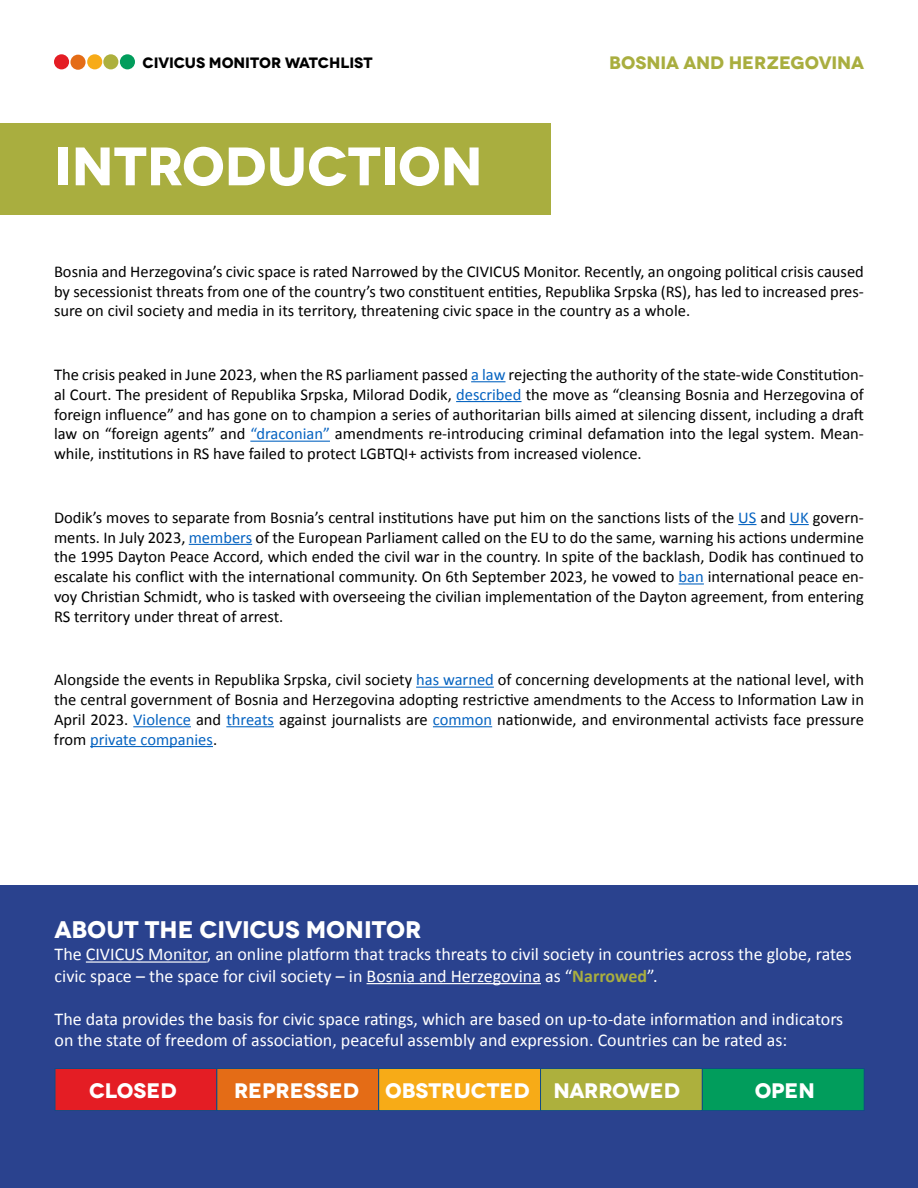
<style>
.page{position:relative;width:918px;height:1188px;background:#fff}
.page>*{position:absolute;margin:0;border:0;box-sizing:border-box;transform-origin:0 0}
.t1{font:700 54px "Novecentowide";color:#fff}
.t2{font:700 24px "Novecentowide";letter-spacing:-.01em;color:#fff}
.t3{font:700 21px "Novecentowide";color:#fff}
.t4{font:18px/21.6px "Calibri";color:#fff}
.t5{font:700 18px "Novecentowide";color:#a9ae3f}
.t6{font:16.5px/19.8px "Calibri";color:#000;text-align:justify}
.t7{font:700 15px "Novecentowide";letter-spacing:-.01em;color:#000}
.s1{color:#0563c1}
.s2{font-weight:700;color:#a9ae3f}
</style>
<div class="page">
<div style="left:54px;top:54px;width:15px;height:15px;background:#e41d24;border-radius:50%"></div>
<div style="left:70px;top:55px;width:16px;height:15px;background:#e46c16;border-radius:50%"></div>
<div style="left:87px;top:54px;width:15px;height:15px;background:#f7ab17;border-radius:50%"></div>
<div style="left:103px;top:54px;width:15px;height:15px;background:#adb03d;border-radius:50%"></div>
<div style="left:120px;top:54px;width:15px;height:15px;background:#019d5c;border-radius:50%"></div>
<div style="left:0;top:886px;width:918px;height:302px;background:#2a428e"></div>
<div style="left:1px;top:124px;width:550px;height:91px;background:#a9ae3f"></div>
<hr style="left:471px;top:381px;width:35px;height:1px;background:#0563c1">
<hr style="left:456px;top:401px;width:66px;height:1px;background:#0563c1">
<hr style="left:250px;top:441px;width:80px;height:1px;background:#0563c1">
<svg style="left:738px;top:524px;width:18px;height:1px"></svg>
<svg style="left:790px;top:524px;width:19px;height:1px"></svg>
<hr style="left:189px;top:544px;width:63px;height:1px;background:#0563c1">
<hr style="left:679px;top:583px;width:25px;height:2px;background:#0563c1">
<hr style="left:416px;top:687px;width:78px;height:1px;background:#0563c1">
<hr style="left:133px;top:726px;width:58px;height:1px;background:#0563c1">
<hr style="left:226px;top:726px;width:48px;height:1px;background:#0563c1">
<hr style="left:433px;top:726px;width:59px;height:1px;background:#0563c1">
<hr style="left:90px;top:746px;width:123px;height:1px;background:#0563c1">
<hr style="left:86px;top:961px;width:121px;height:2px;background:#fff">
<hr style="left:367px;top:983px;width:174px;height:1px;background:#fff">
<div style="left:55px;top:1068px;width:162px;height:43px;background:#e41d24"></div>
<div style="left:55px;top:1068px;width:162px;height:43px;border:1px solid #114c85"></div>
<div style="left:217px;top:1068px;width:162px;height:43px;background:#e46c16"></div>
<div style="left:216px;top:1068px;width:163px;height:43px;border:1px solid #114c85"></div>
<div style="left:379px;top:1068px;width:162px;height:43px;background:#f7ab17"></div>
<div style="left:378px;top:1068px;width:163px;height:43px;border:1px solid #114c85"></div>
<div style="left:541px;top:1068px;width:161px;height:43px;background:#adb03d"></div>
<div style="left:540px;top:1068px;width:163px;height:43px;border:1px solid #114c85"></div>
<div style="left:702px;top:1068px;width:162px;height:43px;background:#019d5c"></div>
<div style="left:702px;top:1068px;width:163px;height:43px;border:1px solid #114c85"></div>
<p class="t7" style="left:143px;top:54px;width:232px">CIVICUS MONITOR WATCHLIST</p>
<p class="t5" style="left:609px;top:52px;width:256px">BOSNIA AND HERZEGOVINA</p>
<h1 class="t1" style="left:54px;top:133px;width:430px">INTRODUCTION</h1>
<p class="t6" style="left:54px;top:261px;width:811px">Bosnia and Herzegovina’s civic space is rated Narrowed by the CIVICUS Monitor. Recently, an ongoing political crisis caused by secessionist threats from one of the country’s two constituent entities, Republika Srpska (RS), has led to increased pres&shy;sure on civil society and media in its territory, threatening civic space in the country as a whole.</p>
<p class="t6" style="left:54px;top:365px;width:812px">The crisis peaked in June 2023, when the RS parliament passed <span class="s1">a law</span> rejecting the authority of the state-wide Constitution&shy;al Court. The president of Republika Srpska, Milorad Dodik, <span class="s1">described</span> the move as “cleansing Bosnia and Herzegovina of foreign influence” and has gone on to champion a series of authoritarian bills aimed at silencing dissent, including a draft law on “foreign agents” and <span class="s1">“draconian”</span> amendments re-introducing criminal defamation into the legal system. Mean&shy;while, institutions in RS have failed to protect LGBTQI+ activists from increased violence.</p>
<p class="t6" style="left:54px;top:507px;width:812px">Dodik’s moves to separate from Bosnia’s central institutions have put him on the sanctions lists of the <span class="s1">US</span> and <span class="s1">UK</span> govern&shy;ments. In July 2023, <span class="s1">members</span> of the European Parliament called on the EU to do the same, warning his actions undermine the 1995 Dayton Peace Accord, which ended the civil war in the country. In spite of the backlash, Dodik has continued to escalate his conflict with the international community. On 6th September 2023, he vowed to <span class="s1">ban</span> international peace en&shy;voy Christian Schmidt, who is tasked with overseeing the civilian implementation of the Dayton agreement, from entering RS territory under threat of arrest.</p>
<p class="t6" style="left:54px;top:670px;width:812px">Alongside the events in Republika Srpska, civil society <span class="s1">has warned</span> of concerning developments at the national level, with the central government of Bosnia and Herzegovina adopting restrictive amendments to the Access to Information Law in April 2023. <span class="s1">Violence</span> and <span class="s1">threats</span> against journalists are <span class="s1">common</span> nationwide, and environmental activists face pressure from <span class="s1">private companies</span>.</p>
<h2 class="t2" style="left:55px;top:915px;width:368px">ABOUT THE CIVICUS MONITOR</h2>
<p class="t4" style="left:55px;top:943px;width:799px">The CIVICUS Monitor, an online platform that tracks threats to civil society in countries across the globe, rates civic space – the space for civil society – in Bosnia and Herzegovina as “<span class="s2">Narrowed</span>”.</p>
<p class="t4" style="left:55px;top:1008px;width:790px">The data provides the basis for civic space ratings, which are based on up-to-date information and indicators on the state of freedom of association, peaceful assembly and expression. Countries can be rated as:</p>
<p class="t3" style="left:89px;top:1077px;width:89px">CLOSED</p>
<p class="t3" style="left:234px;top:1077px;width:448px">REPRESSED OBSTRUCTED NARROWED</p>
<p class="t3" style="left:755px;top:1077px;width:62px">OPEN</p>
</div>
